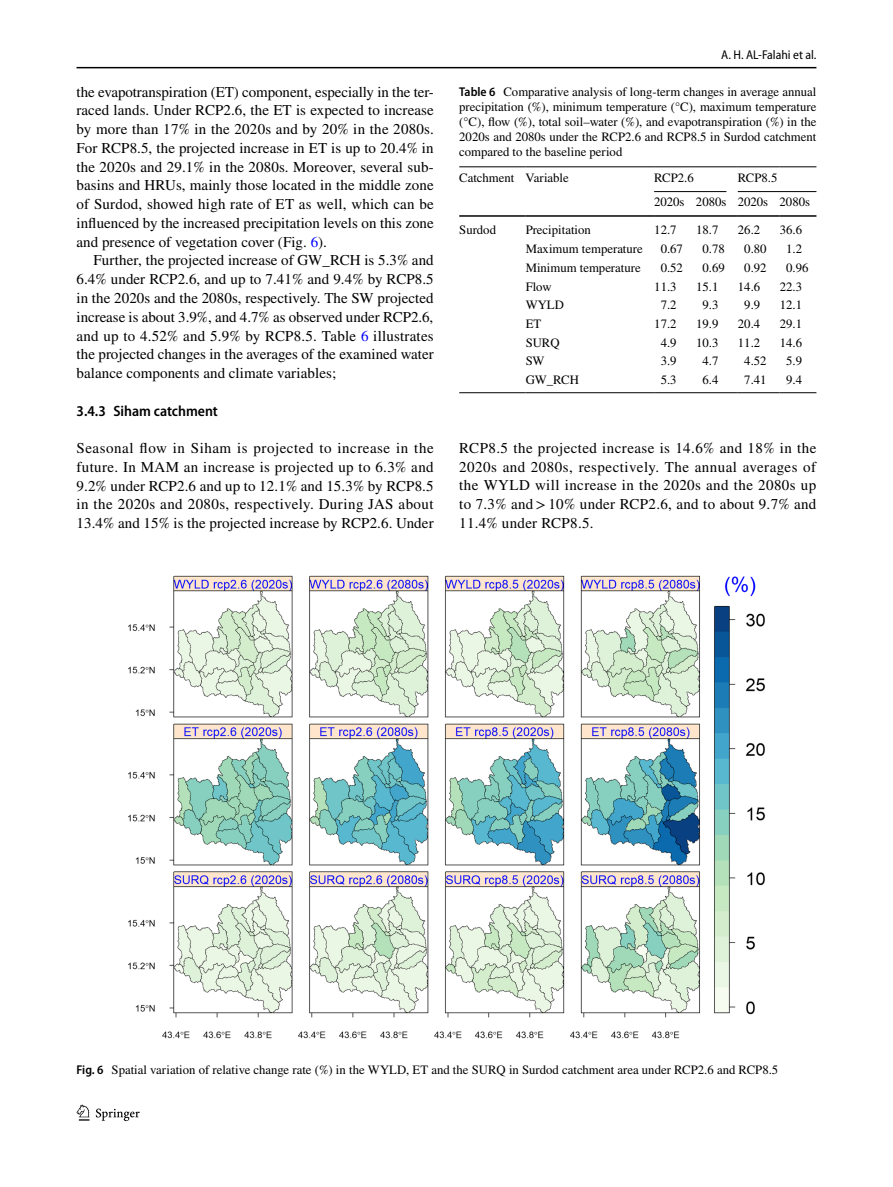
<style>
.page{position:relative;width:893px;height:1187px;background:#fff}
.page>*{position:absolute;margin:0;border:0;box-sizing:border-box;transform-origin:0 0}
.t1{font:15px/18.8px "STIX";letter-spacing:.005em;color:#000;text-align:justify}
.t2{font:600 semi-condensed 15px "Myriad Pro";color:#000}
.t3{font:12.75px/15px "STIX";color:#000;text-align:justify}
.t4{font:semi-condensed 12.75px "Myriad Pro";color:#000}
.s1{color:#00f}
.s2{font-family:"Myriad Pro";font-weight:600;font-stretch:semi-condensed}
</style>
<div class="page">
<hr style="left:77px;top:67px;width:739px;height:1px;background:#000">
<svg style="left:77px;top:1104px;width:12px;height:16px"></svg>
<svg style="left:96px;top:1108px;width:44px;height:12px"></svg>
<img style="left:128px;top:575px;width:637px;height:463px">
<hr style="left:459px;top:166px;width:67px;height:1px;background:#000">
<hr style="left:526px;top:166px;width:128px;height:1px;background:#000">
<hr style="left:654px;top:166px;width:42px;height:1px;background:#000">
<hr style="left:696px;top:166px;width:42px;height:1px;background:#000">
<hr style="left:738px;top:166px;width:42px;height:1px;background:#000">
<hr style="left:780px;top:166px;width:36px;height:1px;background:#000">
<hr style="left:459px;top:215px;width:67px;height:2px;background:#000">
<hr style="left:526px;top:215px;width:128px;height:2px;background:#000">
<hr style="left:654px;top:215px;width:42px;height:2px;background:#000">
<hr style="left:696px;top:215px;width:42px;height:2px;background:#000">
<hr style="left:738px;top:215px;width:42px;height:2px;background:#000">
<hr style="left:780px;top:215px;width:36px;height:2px;background:#000">
<hr style="left:459px;top:392px;width:67px;height:1px;background:#000">
<hr style="left:526px;top:392px;width:128px;height:1px;background:#000">
<hr style="left:654px;top:392px;width:42px;height:1px;background:#000">
<hr style="left:696px;top:392px;width:42px;height:1px;background:#000">
<hr style="left:738px;top:392px;width:42px;height:1px;background:#000">
<hr style="left:780px;top:392px;width:36px;height:1px;background:#000">
<hr style="left:654px;top:191px;width:72px;height:1px;background:#000">
<hr style="left:738px;top:191px;width:78px;height:1px;background:#000">
<p class="t4" style="left:721px;top:48px;width:97px">A. H. AL‑Falahi et al.</p>
<p class="t1" style="left:77px;top:83px;width:359px">the evapotranspiration (ET) component, especially in the ter&shy;raced lands. Under RCP2.6, the ET is expected to increase by more than 17% in the 2020s and by 20% in the 2080s.<br>For RCP8.5, the projected increase in ET is up to 20.4% in the 2020s and 29.1% in the 2080s. Moreover, several sub&shy;basins and HRUs, mainly those located in the middle zone of Surdod, showed high rate of ET as well, which can be influenced by the increased precipitation levels on this zone and presence of vegetation cover (Fig. <span class="s1">6</span>).</p>
<p class="t1" style="left:77px;top:252px;width:359px;text-indent:17px">Further, the projected increase of GW_RCH is 5.3% and 6.4% under RCP2.6, and up to 7.41% and 9.4% by RCP8.5 in the 2020s and the 2080s, respectively. The SW projected increase is about 3.9%, and 4.7% as observed under RCP2.6, and up to 4.52% and 5.9% by RCP8.5. Table <span class="s1">6</span> illustrates the projected changes in the averages of the examined water balance components and climate variables;</p>
<p class="t2" style="left:77px;top:402px;width:143px">3.4.3 Siham catchment</p>
<p class="t1" style="left:77px;top:439px;width:359px">Seasonal flow in Siham is projected to increase in the future. In MAM an increase is projected up to 6.3% and 9.2% under RCP2.6 and up to 12.1% and 15.3% by RCP8.5 in the 2020s and 2080s, respectively. During JAS about 13.4% and 15% is the projected increase by RCP2.6. Under</p>
<p class="t1" style="left:459px;top:439px;width:359px">RCP8.5 the projected increase is 14.6% and 18% in the 2020s and 2080s, respectively. The annual averages of the WYLD will increase in the 2020s and the 2080s up to 7.3% and&gt;10% under RCP2.6, and to about 9.7% and 11.4% under RCP8.5.</p>
<p class="t3" style="left:459px;top:85px;width:359px"><span class="s2">Table 6</span> Comparative analysis of long-term changes in average annual precipitation (%), minimum temperature (°C), maximum temperature (°C), flow (%), total soil–water (%), and evapotranspiration (%) in the 2020s and 2080s under the RCP2.6 and RCP8.5 in Surdod catchment compared to the baseline period</p>
<p class="t3" style="left:459px;top:171px;width:111px">Catchment Variable</p>
<p class="t3" style="left:654px;top:171px;width:41px">RCP2.6</p>
<p class="t3" style="left:654px;top:166px;width:157px;line-height:24.5px;text-indent:84px">RCP8.5<br>2020s 2080s 2020s 2080s</p>
<p class="t3" style="left:459px;top:223px;width:38px">Surdod</p>
<p class="t3" style="left:526px;top:223px;width:67px">Precipitation</p>
<p class="t3" style="left:654px;top:223px;width:24px">12.7</p>
<p class="t3" style="left:696px;top:223px;width:24px">18.7</p>
<p class="t3" style="left:738px;top:223px;width:24px">26.2</p>
<p class="t3" style="left:780px;top:223px;width:24px">36.6</p>
<p class="t3" style="left:526px;top:242px;width:119px">Maximum temperature</p>
<p class="t3" style="left:661px;top:242px;width:24px">0.67</p>
<p class="t3" style="left:702px;top:242px;width:24px">0.78</p>
<p class="t3" style="left:744px;top:242px;width:24px">0.80</p>
<p class="t3" style="left:786px;top:242px;width:17px">1.2</p>
<p class="t3" style="left:526px;top:261px;width:117px">Minimum temperature</p>
<p class="t3" style="left:661px;top:261px;width:24px">0.52</p>
<p class="t3" style="left:702px;top:261px;width:24px">0.69</p>
<p class="t3" style="left:744px;top:261px;width:24px">0.92</p>
<p class="t3" style="left:786px;top:261px;width:24px">0.96</p>
<p class="t3" style="left:526px;top:279px;width:27px">Flow</p>
<p class="t3" style="left:654px;top:279px;width:24px">11.3</p>
<p class="t3" style="left:696px;top:279px;width:24px">15.1</p>
<p class="t3" style="left:738px;top:279px;width:24px">14.6</p>
<p class="t3" style="left:780px;top:279px;width:24px">22.3</p>
<p class="t3" style="left:526px;top:298px;width:40px">WYLD</p>
<p class="t3" style="left:661px;top:298px;width:17px">7.2</p>
<p class="t3" style="left:702px;top:298px;width:17px">9.3</p>
<p class="t3" style="left:744px;top:298px;width:17px">9.9</p>
<p class="t3" style="left:780px;top:298px;width:24px">12.1</p>
<p class="t3" style="left:526px;top:317px;width:17px">ET</p>
<p class="t3" style="left:654px;top:317px;width:24px">17.2</p>
<p class="t3" style="left:696px;top:317px;width:24px">19.9</p>
<p class="t3" style="left:738px;top:317px;width:24px">20.4</p>
<p class="t3" style="left:780px;top:317px;width:24px">29.1</p>
<p class="t3" style="left:526px;top:336px;width:36px">SURQ</p>
<p class="t3" style="left:661px;top:336px;width:17px">4.9</p>
<p class="t3" style="left:696px;top:336px;width:24px">10.3</p>
<p class="t3" style="left:738px;top:336px;width:24px">11.2</p>
<p class="t3" style="left:780px;top:336px;width:24px">14.6</p>
<p class="t3" style="left:526px;top:354px;width:20px">SW</p>
<p class="t3" style="left:661px;top:354px;width:17px">3.9</p>
<p class="t3" style="left:702px;top:354px;width:17px">4.7</p>
<p class="t3" style="left:744px;top:354px;width:24px">4.52</p>
<p class="t3" style="left:786px;top:354px;width:17px">5.9</p>
<p class="t3" style="left:526px;top:373px;width:55px">GW_RCH</p>
<p class="t3" style="left:661px;top:373px;width:17px">5.3</p>
<p class="t3" style="left:702px;top:373px;width:17px">6.4</p>
<p class="t3" style="left:744px;top:373px;width:24px">7.41</p>
<p class="t3" style="left:786px;top:373px;width:17px">9.4</p>
<p class="t3" style="left:77px;top:1062px;width:703px"><span class="s2">Fig. 6</span> Spatial variation of relative change rate (%) in the WYLD, ET and the SURQ in Surdod catchment area under RCP2.6 and RCP8.5</p>
</div>
